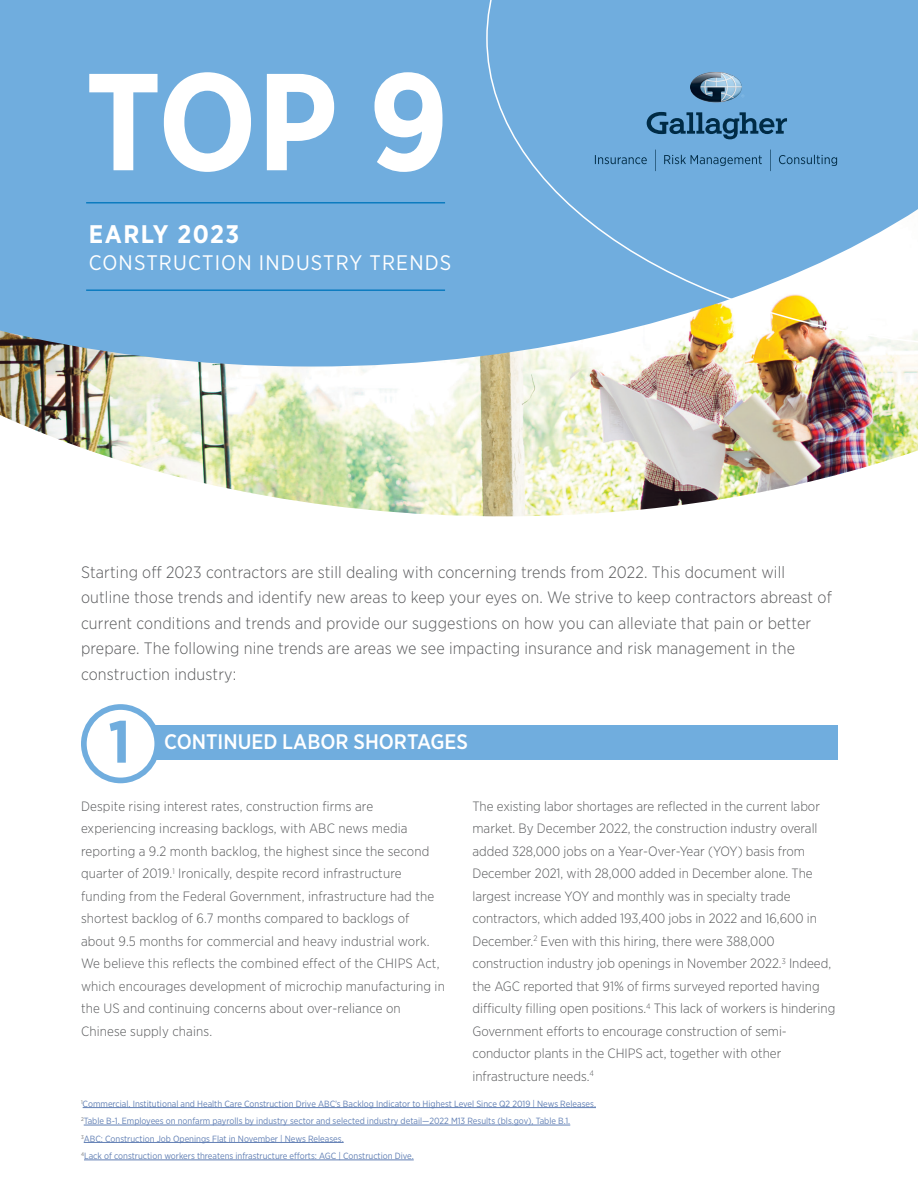
<style>
.page{position:relative;width:918px;height:1188px;background:#fff}
.page>*{position:absolute;margin:0;border:0;box-sizing:border-box;transform-origin:0 0}
.t1{font:700 137.7px "Gotham Narrow";color:#fff}
.t2{font:700 59.55px "Gotham Narrow";color:#70adde}
.t3{font:700 25.35px "Gotham Narrow";letter-spacing:.06em;color:#fff}
.t4{font:21px "Gotham Narrow";letter-spacing:.055em;color:#fff}
.t5{font:500 21px "Gotham Narrow";color:#fff}
.t6{font:300 16.5px/25.5px "Gotham Narrow";letter-spacing:.01em;color:#58595b}
.t7{font:300 13.5px/22.5px "Gotham Narrow";color:#58595b}
.t8{font:9px/17.4px "Gotham Narrow";color:#6280b5}
</style>
<div class="page">
<img style="left:0;top:367px;width:918px;height:149px">
<svg style="left:0;top:0;width:918px;height:367px;background:#76aeda"></svg>
<svg style="left:486px;top:0;width:432px;height:347px;background:#84b6db"></svg>
<div style="left:110px;top:725px;width:727px;height:35px;background:#70adde"></div>
<div style="left:84px;top:707px;width:73px;height:73px;background:#fff;border-radius:50%"></div>
<div style="left:81px;top:704px;width:79px;height:79px;border:6px solid #70adde;border-radius:50%"></div>
<hr style="left:86px;top:290px;width:359px;height:1px;background:#0075bc">
<hr style="left:86px;top:202px;width:359px;height:1px;background:#0075bc">
<svg style="left:647px;top:112px;width:140px;height:27px;background:#487ea7"></svg>
<svg style="left:699px;top:72px;width:13px;height:4px"></svg>
<svg style="left:595px;top:155px;width:52px;height:9px"></svg>
<svg style="left:664px;top:155px;width:98px;height:11px"></svg>
<svg style="left:779px;top:155px;width:58px;height:11px"></svg>
<svg style="left:770px;top:150px;width:1px;height:21px"></svg>
<svg style="left:655px;top:150px;width:1px;height:21px"></svg>
<hr style="left:83px;top:1107px;width:513px;height:1px;background:#6280b5">
<hr style="left:84px;top:1125px;width:486px;height:1px;background:#6280b5">
<hr style="left:84px;top:1142px;width:260px;height:1px;background:#6280b5">
<hr style="left:84px;top:1160px;width:330px;height:1px;background:#6280b5">
<h1 class="t1" style="left:85px;top:33px;width:365px">TOP 9</h1>
<h3 class="t3" style="left:89px;top:218px;width:152px">EARLY 2023</h3>
<h3 class="t4" style="left:89px;top:250px;width:364px">CONSTRUCTION INDUSTRY TRENDS</h3>
<p class="t6" style="left:81px;top:559px;width:752px">Starting off 2023 contractors are still dealing with concerning trends from 2022. This document will outline those trends and identify new areas to keep your eyes on. We strive to keep contractors abreast of current conditions and trends and provide our suggestions on how you can alleviate that pain or better prepare. The following nine trends are areas we see impacting insurance and risk management in the construction industry:</p>
<h2 class="t2" style="left:108px;top:703px;width:24px">1</h2>
<h3 class="t5" style="left:164px;top:728px;width:305px">CONTINUED LABOR SHORTAGES</h3>
<p class="t7" style="left:81px;top:794px;width:365px">Despite rising interest rates, construction firms are experiencing increasing backlogs, with ABC news media reporting a 9.2 month backlog, the highest since the second quarter of 2019.<sup>1</sup> Ironically, despite record infrastructure funding from the Federal Government, infrastructure had the shortest backlog of 6.7 months compared to backlogs of about 9.5 months for commercial and heavy industrial work.<br>We believe this reflects the combined effect of the CHIPS Act, which encourages development of microchip manufacturing in the US and continuing concerns about over-reliance on Chinese supply chains.</p>
<p class="t7" style="left:472px;top:794px;width:364px">The existing labor shortages are reflected in the current labor market. By December 2022, the construction industry overall added 328,000 jobs on a Year-Over-Year (YOY) basis from December 2021, with 28,000 added in December alone. The largest increase YOY and monthly was in specialty trade contractors, which added 193,400 jobs in 2022 and 16,600 in December.<sup>2</sup> Even with this hiring, there were 388,000 construction industry job openings in November 2022.<sup>3</sup> Indeed, the AGC reported that 91% of firms surveyed reported having difficulty filling open positions.<sup>4</sup> This lack of workers is hindering Government efforts to encourage construction of semi&shy;conductor plants in the CHIPS act, together with other infrastructure needs.<sup>4</sup></p>
<p class="t8" style="left:81px;top:1095px;width:517px"><sup>1</sup>Commercial, Institutional and Health Care Construction Drive ABC’s Backlog Indicator to Highest Level Since Q2 2019 | News Releases.<br><sup>2</sup>Table B-1. Employees on nonfarm payrolls by industry sector and selected industry detail—2022 M13 Results (bls.gov), Table B.1.<br><sup>3</sup>ABC: Construction Job Openings Flat in November | News Releases.<br><sup>4</sup>Lack of construction workers threatens infrastructure efforts: AGC | Construction Dive.</p>
</div>
